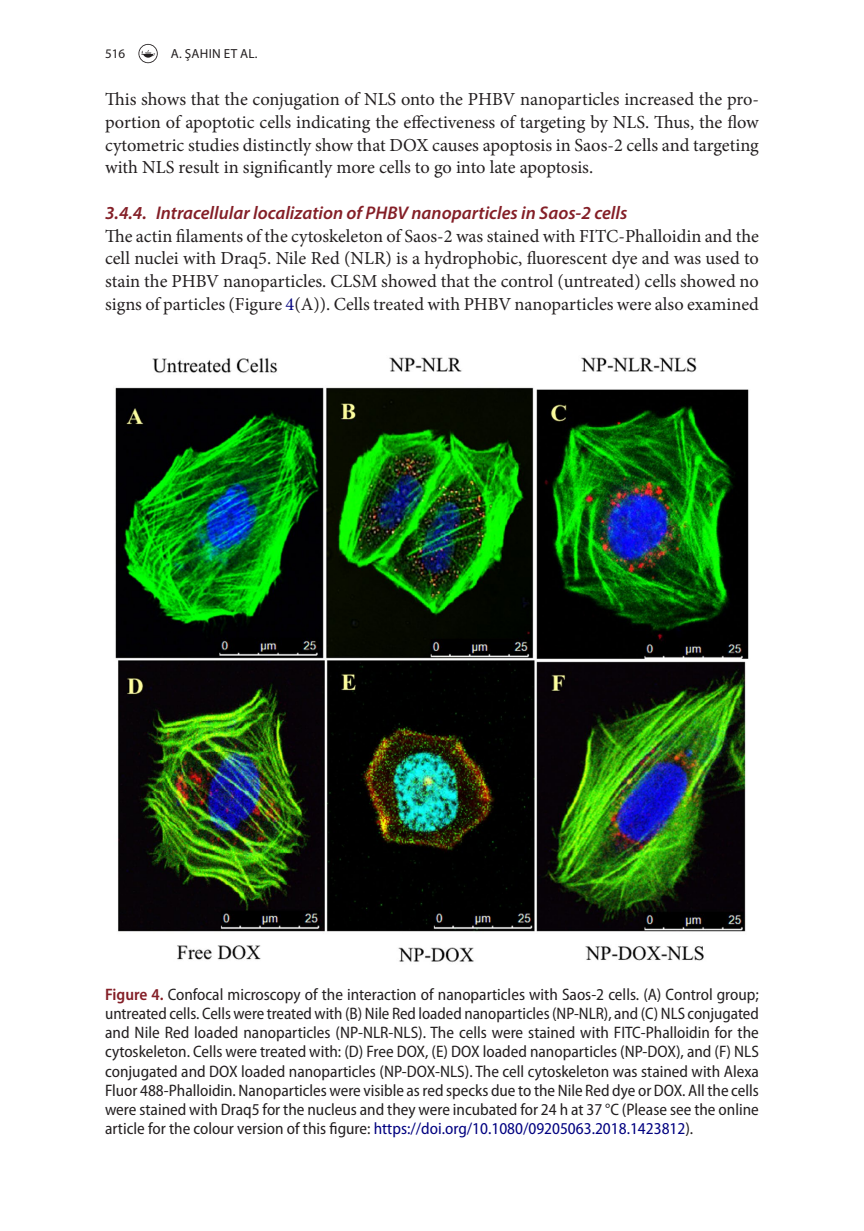
<style>
.page{position:relative;width:864px;height:1231px;background:#fff}
.page>*{position:absolute;margin:0;border:0;box-sizing:border-box;transform-origin:0 0}
.t1{font:18.38px/22.8px "Minion Pro";letter-spacing:-.005em;color:#231f20;text-align:justify}
.t2{font:italic 600 18.38px "Myriad Pro";color:#841f27}
.t3{font:semi-condensed 16.62px/19.2px "Myriad Pro";color:#231f20}
.t4{font:13.12px "Myriad Pro";letter-spacing:.02em;color:#231f20}
.s1{color:#000080}
.s2{font-weight:600;color:#841f27}
</style>
<div class="page">
<svg style="left:138px;top:44px;width:20px;height:19px"></svg>
<img style="left:115px;top:357px;width:634px;height:606px">
<p class="t4" style="left:105px;top:45px;width:22px">516</p>
<p class="t4" style="left:171px;top:45px;width:88px">A. ŞAHIN ET AL.</p>
<p class="t1" style="left:105px;top:88px;width:655px">This shows that the conjugation of NLS onto the PHBV nanoparticles increased the pro&shy;portion of apoptotic cells indicating the effectiveness of targeting by NLS. Thus, the flow cytometric studies distinctly show that DOX causes apoptosis in Saos-2 cells and targeting with NLS result in significantly more cells to go into late apoptosis.</p>
<p class="t2" style="left:105px;top:201px;width:523px">3.4.4. Intracellular localization of PHBV nanoparticles in Saos-2 cells</p>
<p class="t1" style="left:105px;top:224px;width:655px">The actin filaments of the cytoskeleton of Saos-2 was stained with FITC-Phalloidin and the cell nuclei with Draq5. Nile Red (NLR) is a hydrophobic, fluorescent dye and was used to stain the PHBV nanoparticles. CLSM showed that the control (untreated) cells showed no signs of particles (Figure <span class="s1">4</span>(A)). Cells treated with PHBV nanoparticles were also examined</p>
<p class="t3" style="left:105px;top:984px;width:655px"><span class="s2">Figure 4.</span> Confocal microscopy of the interaction of nanoparticles with Saos-2 cells. (A) Control group; untreated cells. Cells were treated with (B) Nile Red loaded nanoparticles (NP-NLR), and (C) NLS conjugated and Nile Red loaded nanoparticles (NP-NLR-NLS). The cells were stained with FITC-Phalloidin for the cytoskeleton. Cells were treated with: (D) Free DOX, (E) DOX loaded nanoparticles (NP-DOX), and (F) NLS conjugated and DOX loaded nanoparticles (NP-DOX-NLS). The cell cytoskeleton was stained with Alexa Fluor 488-Phalloidin. Nanoparticles were visible as red specks due to the Nile Red dye or DOX. All the cells were stained with Draq5 for the nucleus and they were incubated for 24 h at 37 °C (Please see the online article for the colour version of this figure: <span class="s1">https://doi.org/10.1080/09205063.2018.1423812</span>).</p>
</div>
